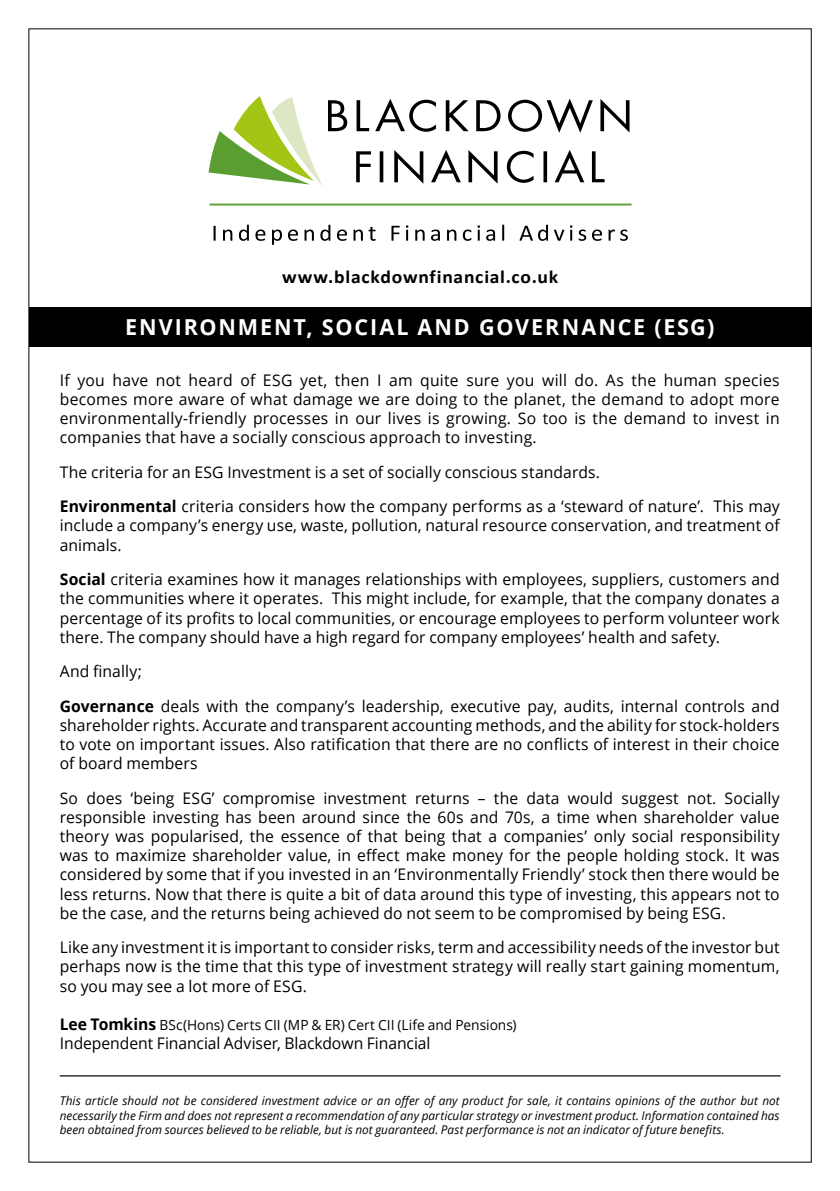
<style>
.page{position:relative;width:840px;height:1191px;background:#fff}
.page>*{position:absolute;margin:0;border:0;box-sizing:border-box;transform-origin:0 0}
.t1{font:700 22px "Open Sans";letter-spacing:.085em;color:#fff}
.t2{font:700 18.6px "Calibri";letter-spacing:.035em;color:#000;scale:1.05 1}
.t3{font:16px/19.2px "Open Sans";letter-spacing:.005em;color:#000;text-align:justify}
.t4{font:14px "Open Sans";color:#000}
.t5{font:italic 12px/14.4px "Open Sans";letter-spacing:.005em;color:#000;text-align:justify}
.s1{font-weight:700}
.s2{font-weight:700;font-size:16px}
</style>
<div class="page">
<hr style="left:209px;top:204px;width:422px;height:1px;background:#5a9e32">
<svg style="left:213px;top:225px;width:414px;height:20px"></svg>
<svg style="left:208px;top:96px;width:421px;height:90px"></svg>
<div style="left:29px;top:307px;width:782px;height:40px;background:#000"></div>
<hr style="left:60px;top:1075px;width:720px;height:1px;background:#000">
<p class="t2" style="left:282px;top:266px;width:264px">www.blackdownfinancial.co.uk</p>
<h1 class="t1" style="left:125px;top:312px;width:590px">ENVIRONMENT, SOCIAL AND GOVERNANCE (ESG)</h1>
<p class="t3" style="left:60px;top:370px;width:721px">If you have not heard of ESG yet, then I am quite sure you will do. As the human species becomes more aware of what damage we are doing to the planet, the demand to adopt more environmentally-friendly processes in our lives is growing. So too is the demand to invest in companies that have a socially conscious approach to investing.</p>
<p class="t3" style="left:60px;top:454px;width:721px;line-height:34.4px">The criteria for an ESG Investment is a set of socially conscious standards.<br><span class="s1">Environmental</span> criteria considers how the company performs as a ‘steward of nature’. This may</p>
<p class="t3" style="left:60px;top:515px;width:721px">include a company’s energy use, waste, pollution, natural resource conservation, and treatment of animals.</p>
<p class="t3" style="left:60px;top:569px;width:721px"><span class="s1">Social</span> criteria examines how it manages relationships with employees, suppliers, customers and the communities where it operates. This might include, for example, that the company donates a percentage of its profits to local communities, or encourage employees to perform volunteer work there. The company should have a high regard for company employees’ health and safety.</p>
<p class="t3" style="left:60px;top:653px;width:721px;line-height:34.4px">And finally;<br><span class="s1">Governance</span> deals with the company’s leadership, executive pay, audits, internal controls and</p>
<p class="t3" style="left:60px;top:715px;width:721px">shareholder rights. Accurate and transparent accounting methods, and the ability for stock-holders to vote on important issues. Also ratification that there are no conflicts of interest in their choice of board members</p>
<p class="t3" style="left:60px;top:787px;width:721px">So does ‘being ESG’ compromise investment returns – the data would suggest not. Socially responsible investing has been around since the 60s and 70s, a time when shareholder value theory was popularised, the essence of that being that a companies’ only social responsibility was to maximize shareholder value, in effect make money for the people holding stock. It was considered by some that if you invested in an ‘Environmentally Friendly’ stock then there would be less returns. Now that there is quite a bit of data around this type of investing, this appears not to be the case, and the returns being achieved do not seem to be compromised by being ESG.</p>
<p class="t3" style="left:60px;top:937px;width:721px">Like any investment it is important to consider risks, term and accessibility needs of the investor but perhaps now is the time that this type of investment strategy will really start gaining momentum, so you may see a lot more of ESG.</p>
<p class="t4" style="left:60px;top:1015px;width:458px"><span class="s2">Lee Tomkins</span> BSc(Hons) Certs CII (MP &amp; ER) Cert CII (Life and Pensions)</p>
<p class="t3" style="left:60px;top:1033px;width:372px">Independent Financial Adviser, Blackdown Financial</p>
<p class="t5" style="left:60px;top:1093px;width:721px">This article should not be considered investment advice or an offer of any product for sale, it contains opinions of the author but not necessarily the Firm and does not represent a recommendation of any particular strategy or investment product. Information contained has been obtained from sources believed to be reliable, but is not guaranteed. Past performance is not an indicator of future benefits.</p>
</div>
